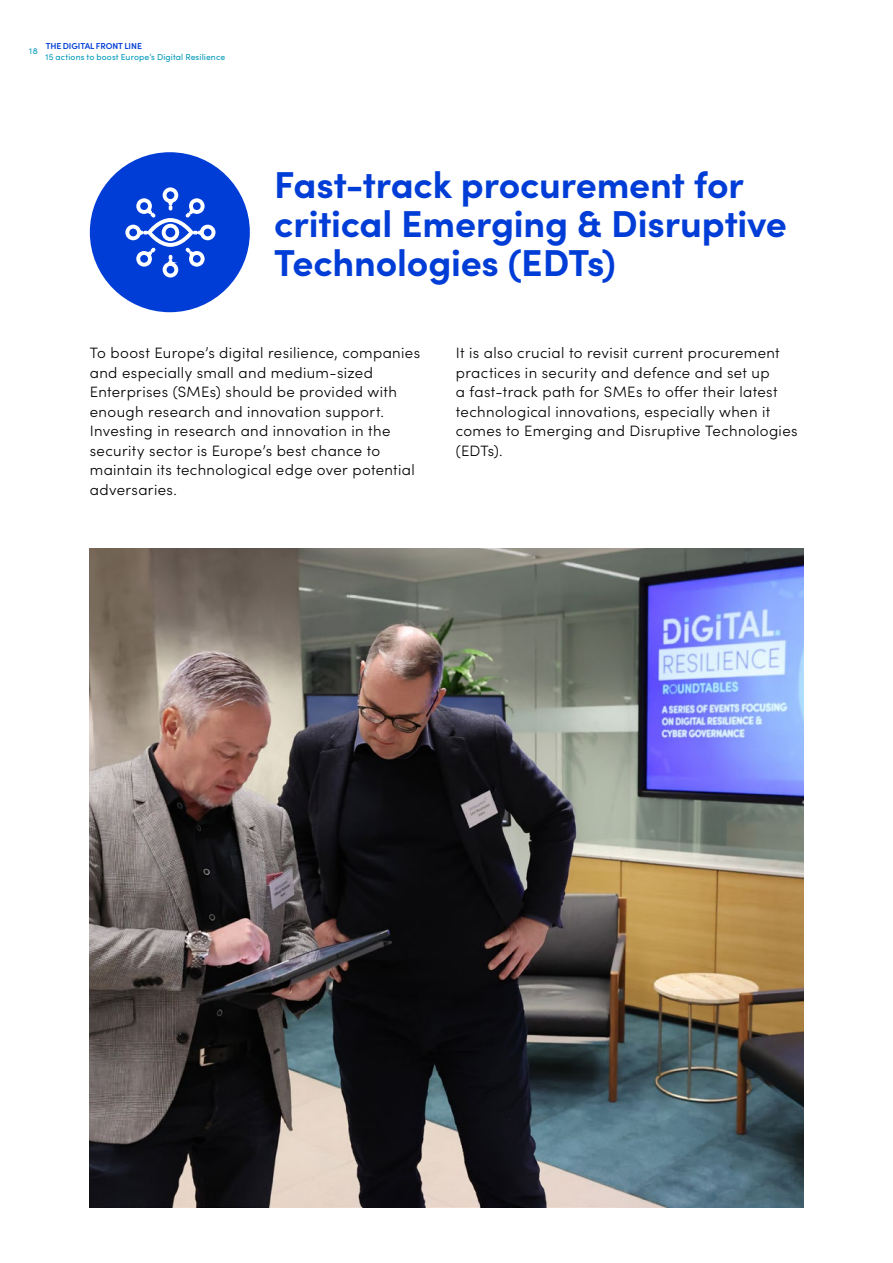
<style>
.page{position:relative;width:893px;height:1263px;background:#fff}
.page>*{position:absolute;margin:0;border:0;box-sizing:border-box;transform-origin:0 0}
.t1{font:700 37.5px/39px "Sofia Pro";letter-spacing:-.005em;color:#003dd6}
.t2{font:300 15px/19.5px "Sofia Pro";letter-spacing:.025em;color:#000}
.t3{font:8.7px "Sofia Pro";letter-spacing:.015em;color:#0099b8}
.t4{font:600 8.7px "Sofia Pro";letter-spacing:-.005em;color:#003dd6}
.t5{font:8.7px "Sofia Pro";color:#0098b7}
</style>
<div class="page">
<div style="left:90px;top:152px;width:160px;height:160px;background:#003dd6;border-radius:50%"></div>
<svg style="left:125px;top:187px;width:91px;height:91px"></svg>
<img style="left:89px;top:549px;width:715px;height:659px">
<p class="t5" style="left:29px;top:45px;width:10px">18</p>
<p class="t4" style="left:46px;top:39px;width:98px">THE DIGITAL FRONT LINE</p>
<p class="t3" style="left:46px;top:51px;width:181px">15 actions to boost Europe’s Digital Resilience</p>
<h1 class="t1" style="left:274px;top:162px;width:514px">Fast-track procurement for critical Emerging &amp; Disruptive<br>Technologies (EDTs)</h1>
<p class="t2" style="left:90px;top:342px;width:332px">To boost Europe’s digital resilience, companies and especially small and medium-sized Enterprises (SMEs) should be provided with enough research and innovation support.<br>Investing in research and innovation in the security sector is Europe’s best chance to maintain its technological edge over potential adversaries.</p>
<p class="t2" style="left:456px;top:342px;width:343px">It is also crucial to revisit current procurement practices in security and defence and set up<br>a fast-track path for SMEs to offer their latest technological innovations, especially when it comes to Emerging and Disruptive Technologies (EDTs).</p>
</div>
